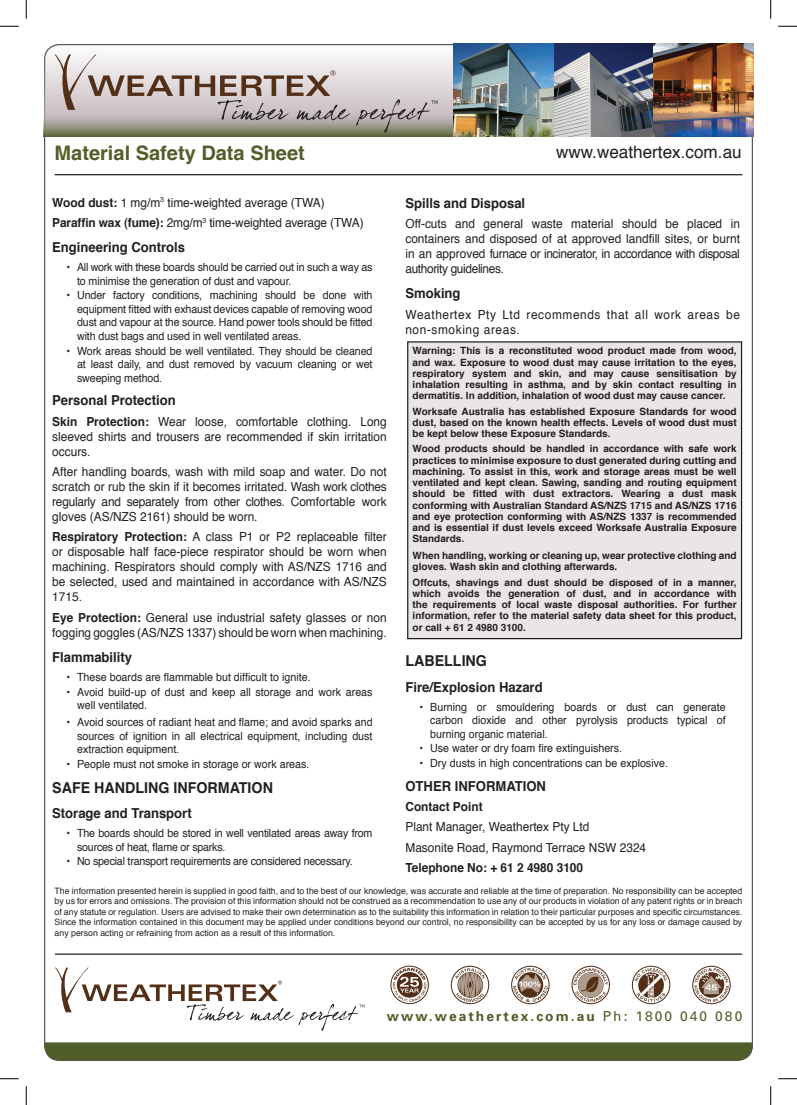
<style>
.page{position:relative;width:797px;height:1105px;background:#fff}
.page>*{position:absolute;margin:0;border:0;box-sizing:border-box;transform-origin:0 0}
.t1{font:700 20px "Helvetica";color:#515e29}
.t2{font:17.12px "Helvetica";color:#231f20}
.Subhead{font:700 15px "Helvetica";color:#231f20;scale:.95 1}
.Subhead-2{font:700 13.75px "Helvetica";color:#231f20;scale:.95 1}
.t3{font:700 13.75px "Univers";letter-spacing:.15em;color:#515e29}
.Body{font:12.5px/15px "Helvetica";color:#231f20;text-align:justify;scale:.95 1}
.Body-2{font:12.5px/15px "Helvetica";letter-spacing:.05em;color:#231f20;scale:.95 1}
.Body-3{font:700 12.5px "Helvetica";color:#231f20;scale:.95 1}
.Bullets-1{font:11.25px/13.5px "Helvetica";letter-spacing:-.01em;color:#231f20;text-align:justify;scale:.95 1}
.Safety_Warning_Parag{font:700 10px/11.2px "Helvetica";color:#231f20;text-align:justify}
.Body-4{font:8.75px/10.5px "Helvetica";color:#231f20;text-align:justify}
.s1{font-weight:700}
.s2{font-weight:400}
</style>
<div class="page">
<svg style="left:55px;top:968px;width:309px;height:63px"></svg>
<svg style="left:451px;top:966px;width:38px;height:38px"></svg>
<svg style="left:390px;top:966px;width:39px;height:38px"></svg>
<svg style="left:511px;top:966px;width:38px;height:38px"></svg>
<svg style="left:571px;top:966px;width:39px;height:38px"></svg>
<svg style="left:632px;top:966px;width:38px;height:38px"></svg>
<svg style="left:692px;top:966px;width:38px;height:38px"></svg>
<hr style="left:55px;top:174px;width:687px;height:1px;background:#231f20">
<div style="left:408px;top:342px;width:333px;height:297px;background:#eae6e7"></div>
<div style="left:407px;top:341px;width:335px;height:298px;border:1px solid #231f20"></div>
<hr style="left:55px;top:953px;width:687px;height:2px;background:#231f20">
<div style="left:45px;top:1042px;width:707px;height:18px;background:#515e29"></div>
<svg style="left:44px;top:44px;width:410px;height:67px"></svg>
<div style="left:44px;top:111px;width:709px;height:26px;background:linear-gradient(to bottom,#decedc,#686e48)"></div>
<svg style="left:55px;top:55px;width:295px;height:65px;background:#c6bcba"></svg>
<svg style="left:356px;top:99px;width:81px;height:34px;background:#a7a19c"></svg>
<img style="left:454px;top:44px;width:299px;height:93px">
<svg style="left:0;top:25px;width:19px;height:2px"></svg>
<svg style="left:778px;top:25px;width:19px;height:2px"></svg>
<svg style="left:0;top:1078px;width:19px;height:1px"></svg>
<svg style="left:778px;top:1078px;width:19px;height:1px"></svg>
<svg style="left:25px;top:0;width:2px;height:19px"></svg>
<svg style="left:25px;top:1086px;width:2px;height:19px"></svg>
<svg style="left:770px;top:0;width:1px;height:19px"></svg>
<svg style="left:770px;top:1086px;width:1px;height:19px"></svg>
<p class="t1" style="left:55px;top:137px;width:252px">Material Safety Data Sheet</p>
<p class="Body" style="left:52px;top:195px;width:288px"><span class="s1">Wood dust:</span> 1 mg/m<sup>3</sup> time-weighted average (TWA)</p>
<p class="Body" style="left:52px;top:215px;width:329px"><span class="s1">Paraffin wax (fume):</span> 2mg/m<sup>3</sup> time-weighted average (TWA)</p>
<p class="Subhead-2" style="left:52px;top:236px;width:141px">Engineering Controls</p>
<p class="Bullets-1" style="left:77px;top:261px;width:312px;text-indent:-11px">• All work with these boards should be carried out in such a way as to minimise the generation of dust and vapour.</p>
<p class="Bullets-1" style="left:77px;top:289px;width:312px;text-indent:-11px">• Under factory conditions, machining should be done with equipment fitted with exhaust devices capable of removing wood dust and vapour at the source. Hand power tools should be fitted with dust bags and used in well ventilated areas.</p>
<p class="Bullets-1" style="left:77px;top:344px;width:312px;text-indent:-11px">• Work areas should be well ventilated. They should be cleaned at least daily, and dust removed by vacuum cleaning or wet sweeping method.</p>
<p class="Subhead-2" style="left:52px;top:389px;width:131px">Personal Protection</p>
<p class="Body" style="left:52px;top:414px;width:353px"><span class="s1">Skin Protection:</span> Wear loose, comfortable clothing. Long sleeved shirts and trousers are recommended if skin irritation occurs.</p>
<p class="Body" style="left:52px;top:464px;width:354px">After handling boards, wash with mild soap and water. Do not scratch or rub the skin if it becomes irritated. Wash work clothes regularly and separately from other clothes. Comfortable work gloves (AS/NZS 2161) should be worn.</p>
<p class="Body" style="left:52px;top:530px;width:354px"><span class="s1">Respiratory Protection:</span> A class P1 or P2 replaceable filter or disposable half face-piece respirator should be worn when machining. Respirators should comply with AS/NZS 1716 and be selected, used and maintained in accordance with AS/NZS 1715.</p>
<p class="Body" style="left:52px;top:610px;width:353px"><span class="s1">Eye Protection:</span> General use industrial safety glasses or non fogging goggles (AS/NZS 1337) should be worn when machining.</p>
<p class="Subhead-2" style="left:52px;top:646px;width:86px">Flammability</p>
<p class="Bullets-1" style="left:66px;top:670px;width:258px">• These boards are flammable but difficult to ignite.</p>
<p class="Bullets-1" style="left:77px;top:685px;width:312px;text-indent:-11px">• Avoid build-up of dust and keep all storage and work areas well ventilated.</p>
<p class="Bullets-1" style="left:77px;top:716px;width:312px;text-indent:-11px">• Avoid sources of radiant heat and flame; and avoid sparks and sources of ignition in all electrical equipment, including dust extraction equipment.</p>
<p class="Bullets-1" style="left:66px;top:757px;width:257px">• People must not smoke in storage or work areas.</p>
<p class="Subhead" style="left:52px;top:776px;width:234px">SAFE HANDLING INFORMATION</p>
<p class="Subhead-2" style="left:52px;top:802px;width:148px">Storage and Transport</p>
<p class="Bullets-1" style="left:77px;top:827px;width:312px;text-indent:-11px">• The boards should be stored in well ventilated areas away from sources of heat, flame or sparks.</p>
<p class="Bullets-1" style="left:66px;top:855px;width:303px">• No special transport requirements are considered necessary.</p>
<h2 class="t2" style="left:556px;top:139px;width:187px">www.weathertex.com.au</h2>
<p class="Subhead-2" style="left:405px;top:192px;width:128px">Spills and Disposal</p>
<p class="Body" style="left:405px;top:216px;width:353px">Off-cuts and general waste material should be placed in containers and disposed of at approved landfill sites, or burnt in an approved furnace or incinerator, in accordance with disposal authority guidelines.</p>
<p class="Subhead-2" style="left:405px;top:282px;width:60px">Smoking</p>
<p class="Body-2" style="left:405px;top:307px;width:353px">Weathertex Pty Ltd recommends that all work areas be non-smoking areas.</p>
<p class="Safety_Warning_Parag" style="left:412px;top:345px;width:325px">Warning: This is a reconstituted wood product made from wood, and wax. Exposure to wood dust may cause irritation to the eyes, respiratory system and skin, and may cause sensitisation by inhalation resulting in asthma, and by skin contact resulting in dermatitis. In addition, inhalation of wood dust may cause cancer.</p>
<p class="Safety_Warning_Parag" style="left:412px;top:406px;width:325px">Worksafe Australia has established Exposure Standards for wood dust, based on the known health effects. Levels of wood dust must be kept below these Exposure Standards.</p>
<p class="Safety_Warning_Parag" style="left:412px;top:443px;width:325px">Wood products should be handled in accordance with safe work practices to minimise exposure to dust generated during cutting and machining. To assist in this, work and storage areas must be well ventilated and kept clean. Sawing, sanding and routing equipment should be fitted with dust extractors. Wearing a dust mask conforming with Australian Standard AS/NZS 1715 and AS/NZS 1716 and eye protection conforming with AS/NZS 1337 is recommended and is essential if dust levels exceed Worksafe Australia Exposure Standards.</p>
<p class="Safety_Warning_Parag" style="left:412px;top:550px;width:325px">When handling, working or cleaning up, wear protective clothing and gloves. Wash skin and clothing afterwards.</p>
<p class="Safety_Warning_Parag" style="left:412px;top:576px;width:325px">Offcuts, shavings and dust should be disposed of in a manner, which avoids the generation of dust, and in accordance with the requirements of local waste disposal authorities. For further information, refer to the material safety data sheet for this product, or call + 61 2 4980 3100.</p>
<p class="Subhead" style="left:405px;top:649px;width:87px">LABELLING</p>
<p class="Subhead-2" style="left:405px;top:676px;width:146px">Fire/Explosion Hazard</p>
<p class="Bullets-1" style="left:430px;top:700px;width:312px;text-indent:-11px">• Burning or smouldering boards or dust can generate carbon dioxide and other pyrolysis products typical of burning organic material.</p>
<p class="Bullets-1" style="left:419px;top:742px;width:215px">• Use water or dry foam fire extinguishers.</p>
<p class="Bullets-1" style="left:419px;top:757px;width:263px">• Dry dusts in high concentrations can be explosive.</p>
<p class="Subhead-2" style="left:405px;top:775px;width:149px">OTHER INFORMATION</p>
<p class="Body-3" style="left:405px;top:797px;width:83px">Contact Point</p>
<p class="Body" style="left:405px;top:820px;width:195px">Plant Manager, Weathertex Pty Ltd</p>
<p class="Body" style="left:405px;top:840px;width:255px">Masonite Road, Raymond Terrace NSW 2324</p>
<p class="Body-3" style="left:405px;top:857px;width:189px">Telephone No: + 61 2 4980 3100</p>
<p class="Body-4" style="left:55px;top:886px;width:689px">The information presented herein is supplied in good faith, and to the best of our knowledge, was accurate and reliable at the time of preparation. No responsibility can be accepted by us for errors and omissions. The provision of this information should not be construed as a recommendation to use any of our products in violation of any patent rights or in breach of any statute or regulation. Users are advised to make their own determination as to the suitability this information in relation to their particular purposes and specific circumstances.<br>Since the information contained in this document may be applied under conditions beyond our control, no responsibility can be accepted by us for any loss or damage caused by any person acting or refraining from action as a result of this information.</p>
<p class="t3" style="left:387px;top:1008px;width:357px">www.weathertex.com.au <span class="s2">Ph: 1800 040 080</span></p>
</div>
